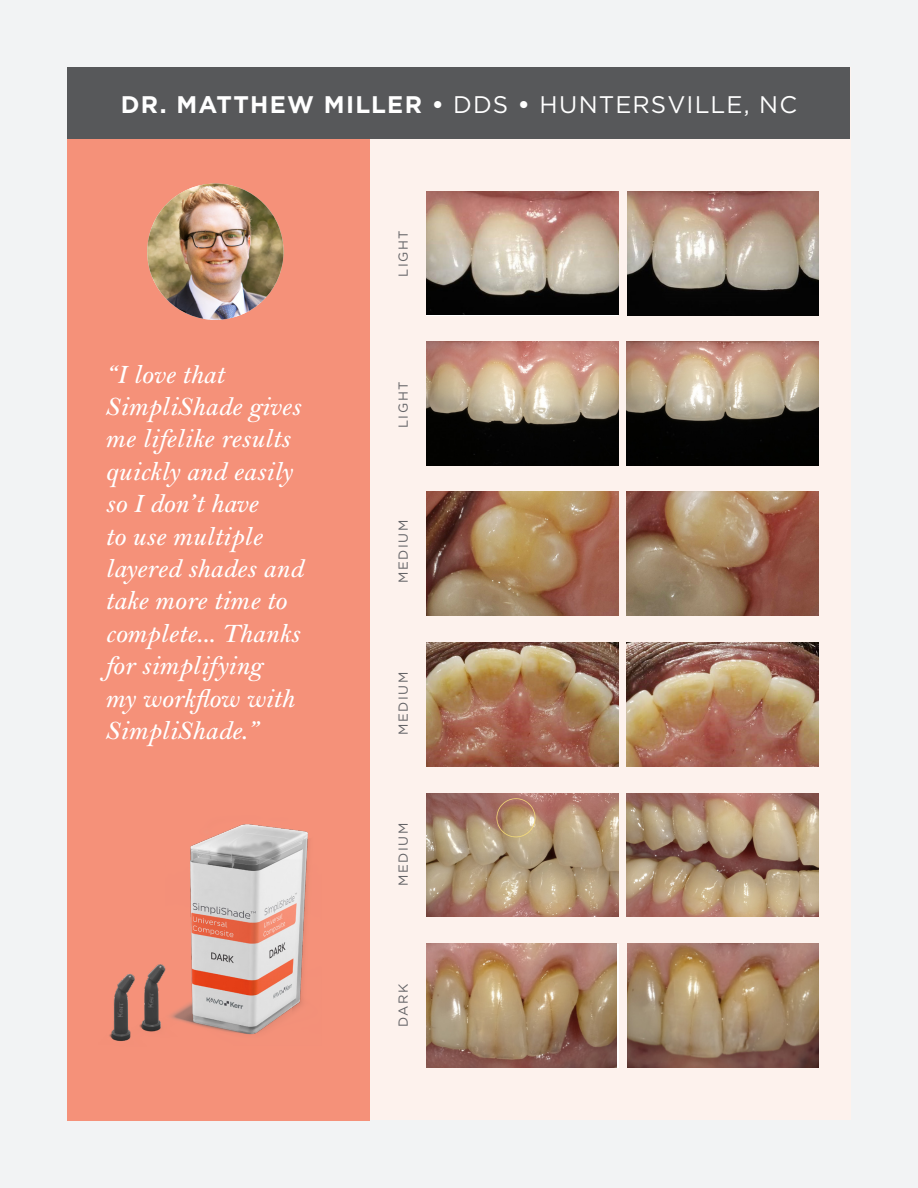
<style>
.page{position:relative;width:918px;height:1188px;background:#f2f3f4}
.page>*{position:absolute;margin:0;border:0;box-sizing:border-box;transform-origin:0 0}
.t1{font:italic 600 27px/32.4px "Bell MT Std";color:#fff}
.Category_Header{font:700 24px "Gotham";letter-spacing:.055em;color:#fff}
.Category_Header-2{font:13.05px "Gotham";letter-spacing:.12em;color:#636366}
.s1{font-weight:400}
</style>
<div class="page">
<div style="left:68px;top:139px;width:302px;height:981px;background:#f59179"></div>
<div style="left:370px;top:68px;width:480px;height:1052px;background:#fdf2ed"></div>
<div style="left:68px;top:68px;width:782px;height:71px;background:#57585a"></div>
<img style="left:427px;top:341px;width:191px;height:124px">
<img style="left:427px;top:492px;width:191px;height:123px">
<img style="left:427px;top:642px;width:191px;height:124px">
<img style="left:427px;top:793px;width:191px;height:124px">
<img style="left:427px;top:944px;width:189px;height:124px">
<img style="left:627px;top:341px;width:191px;height:124px">
<img style="left:627px;top:492px;width:191px;height:123px">
<img style="left:627px;top:643px;width:191px;height:123px">
<img style="left:627px;top:793px;width:191px;height:124px">
<img style="left:627px;top:944px;width:192px;height:124px">
<img style="left:427px;top:192px;width:191px;height:123px">
<img style="left:627px;top:192px;width:192px;height:123px">
<img style="left:147px;top:184px;width:137px;height:136px;border-radius:68px">
<img style="left:109px;top:824px;width:200px;height:217px">
<p class="Category_Header" style="left:121px;top:88px;width:678px">DR. MATTHEW MILLER • <span class="s1">DDS</span> • <span class="s1">HUNTERSVILLE, NC</span></p>
<p class="t1" style="left:105px;top:358px;width:199px">“I love that<br>SimpliShade gives me lifelike results quickly and easily so I don’t have<br>to use multiple layered shades and take more time to complete... Thanks for simplifying<br>my workflow with<br>SimpliShade.”</p>
<p class="Category_Header-2" style="left:395px;top:277px;width:48px;rotate:-90deg">LIGHT</p>
<p class="Category_Header-2" style="left:395px;top:428px;width:48px;rotate:-90deg">LIGHT</p>
<p class="Category_Header-2" style="left:395px;top:583px;width:65px;rotate:-90deg">MEDIUM</p>
<p class="Category_Header-2" style="left:395px;top:735px;width:65px;rotate:-90deg">MEDIUM</p>
<p class="Category_Header-2" style="left:395px;top:886px;width:65px;rotate:-90deg">MEDIUM</p>
<p class="Category_Header-2" style="left:395px;top:1027px;width:45px;rotate:-90deg">DARK</p>
</div>
